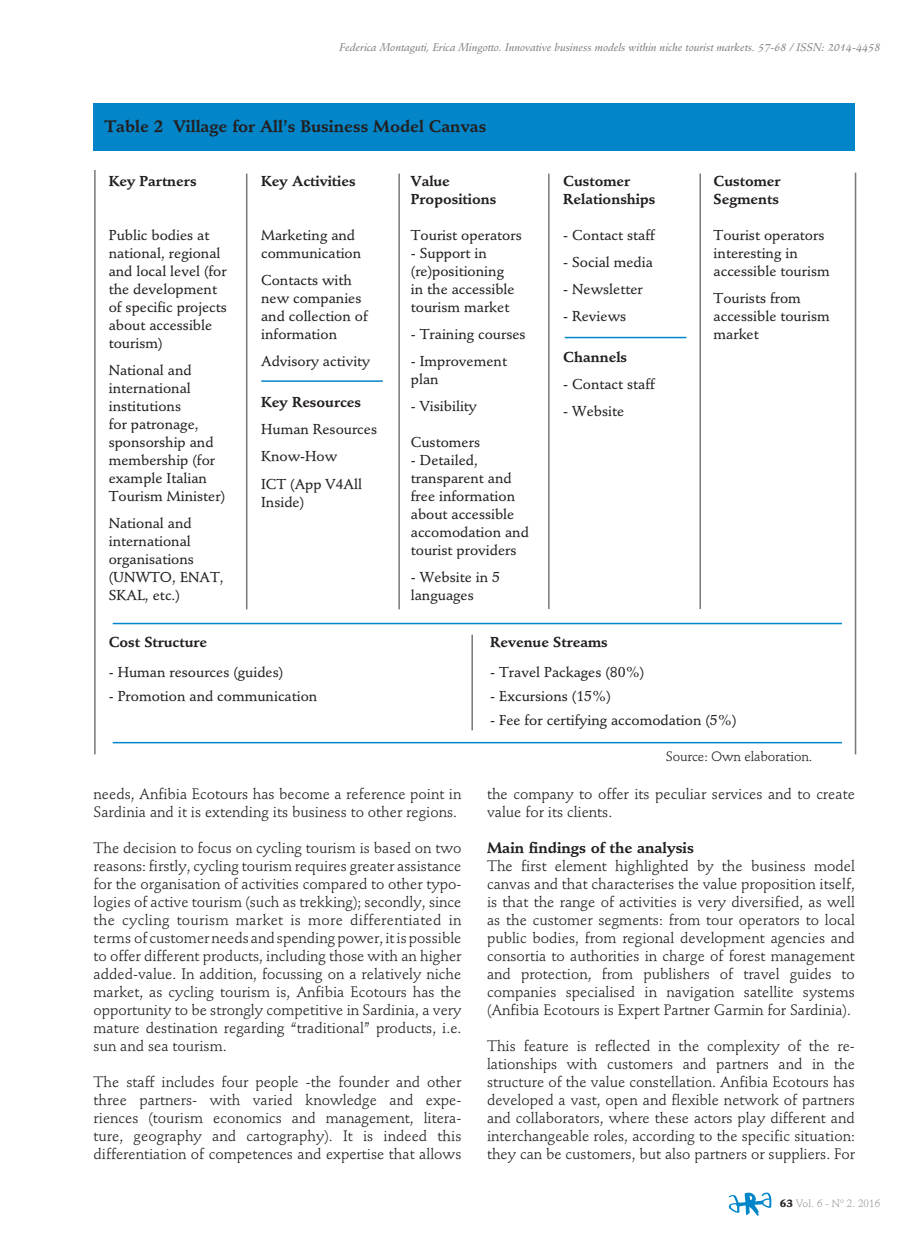
<style>
.page{position:relative;width:923px;height:1246px;background:#fff}
.page>*{position:absolute;margin:0;border:0;box-sizing:border-box;transform-origin:0 0}
.t1{font:700 16.5px "Stempel Schneidler Std";color:#231f20}
.t2{font:15px/18px "Stempel Schneidler Std";color:#231f20;text-align:justify}
.t3{font:700 15px "Stempel Schneidler Std";color:#231f20}
.t4{font:500 14.25px/18px "Stempel Schneidler Std";color:#231f20}
.t5{font:700 14.25px/18px "Stempel Schneidler Std";color:#231f20}
.t6{font:13.5px "Stempel Schneidler Std";letter-spacing:-.01em;color:#231f20}
.t7{font:10.95px "Stempel Schneidler Std Med It";color:#808285}
.t8{font:300 10.5px "Stempel Schneidler Std";letter-spacing:.01em;color:#808285}
.s1{font-weight:900;color:#231f20}
</style>
<div class="page">
<svg style="left:728px;top:1192px;width:43px;height:24px"></svg>
<div style="left:94px;top:104px;width:761px;height:47px;background:#0386c9"></div>
<hr style="left:94px;top:170px;width:2px;height:584px;background:#76787b">
<hr style="left:854px;top:173px;width:2px;height:581px;background:#76787b">
<hr style="left:261px;top:380px;width:122px;height:2px;background:#0386c9">
<hr style="left:246px;top:174px;width:1px;height:435px;background:#76787b">
<hr style="left:398px;top:174px;width:2px;height:435px;background:#76787b">
<hr style="left:548px;top:174px;width:1px;height:435px;background:#76787b">
<hr style="left:699px;top:174px;width:2px;height:435px;background:#76787b">
<hr style="left:565px;top:337px;width:121px;height:1px;background:#0386c9">
<hr style="left:113px;top:623px;width:729px;height:1px;background:#0386c9">
<hr style="left:471px;top:635px;width:2px;height:95px;background:#76787b">
<hr style="left:113px;top:742px;width:729px;height:1px;background:#0386c9">
<p class="t7" style="left:339px;top:41px;width:542px">Federica Montaguti, Erica Mingotto. Innovative business models within niche tourist markets. 57-68 / ISSN: 2014-4458</p>
<p class="t1" style="left:104px;top:116px;width:383px">Table 2 Village for All’s Business Model Canvas</p>
<p class="t5" style="left:109px;top:172px;width:89px">Key Partners</p>
<p class="t4" style="left:109px;top:226px;width:120px">Public bodies at national, regional and local level (for the development of specific projects about accessible tourism)</p>
<p class="t4" style="left:109px;top:361px;width:118px">National and international institutions<br>for patronage, sponsorship and membership (for example Italian<br>Tourism Minister)</p>
<p class="t4" style="left:109px;top:514px;width:117px">National and international organisations (UNWTO, ENAT,<br>SKAL, etc.)</p>
<p class="t5" style="left:261px;top:172px;width:96px">Key Activities</p>
<p class="t4" style="left:261px;top:226px;width:102px">Marketing and communication</p>
<p class="t4" style="left:261px;top:271px;width:108px">Contacts with new companies and collection of information</p>
<p class="t4" style="left:261px;top:352px;width:111px">Advisory activity</p>
<p class="t5" style="left:261px;top:393px;width:102px">Key Resources</p>
<p class="t4" style="left:261px;top:415px;width:117px;line-height:27px">Human Resources<br>Know-How</p>
<p class="t4" style="left:261px;top:475px;width:102px">ICT (App V4All<br>Inside)</p>
<p class="t5" style="left:411px;top:172px;width:87px">Value<br>Propositions</p>
<p class="t4" style="left:411px;top:226px;width:112px">Tourist operators</p>
<p class="t4" style="left:411px;top:244px;width:105px">- Support in (re)positioning in the accessible tourism market</p>
<p class="t4" style="left:411px;top:325px;width:116px">- Training courses</p>
<p class="t4" style="left:411px;top:352px;width:98px">- Improvement plan</p>
<p class="t4" style="left:411px;top:397px;width:68px">- Visibility</p>
<p class="t4" style="left:411px;top:433px;width:71px">Customers</p>
<p class="t4" style="left:411px;top:451px;width:119px">- Detailed, transparent and free information about accessible accomodation and tourist providers</p>
<p class="t4" style="left:411px;top:568px;width:91px">- Website in 5 languages</p>
<p class="t5" style="left:563px;top:172px;width:94px">Customer<br>Relationships</p>
<p class="t4" style="left:563px;top:226px;width:93px">- Contact staff</p>
<p class="t4" style="left:563px;top:253px;width:91px">- Social media</p>
<p class="t4" style="left:563px;top:280px;width:81px">- Newsletter</p>
<p class="t4" style="left:563px;top:307px;width:64px">- Reviews</p>
<p class="t5" style="left:563px;top:348px;width:65px">Channels</p>
<p class="t4" style="left:563px;top:375px;width:93px">- Contact staff</p>
<p class="t4" style="left:563px;top:402px;width:62px">- Website</p>
<p class="t5" style="left:713px;top:172px;width:69px">Customer<br>Segments</p>
<p class="t4" style="left:713px;top:226px;width:118px">Tourist operators interesting in accessible tourism</p>
<p class="t4" style="left:713px;top:289px;width:118px">Tourists from accessible tourism market</p>
<p class="t5" style="left:109px;top:633px;width:100px">Cost Structure</p>
<p class="t5" style="left:490px;top:633px;width:119px">Revenue Streams</p>
<p class="t4" style="left:109px;top:663px;width:176px">- Human resources (guides)</p>
<p class="t4" style="left:490px;top:663px;width:156px">- Travel Packages (80%)</p>
<p class="t4" style="left:109px;top:687px;width:210px">- Promotion and communication</p>
<p class="t4" style="left:490px;top:687px;width:122px">- Excursions (15%)</p>
<p class="t4" style="left:490px;top:711px;width:248px">- Fee for certifying accomodation (5%)</p>
<p class="t2" style="left:94px;top:785px;width:369px">needs, Anfibia Ecotours has become a reference point in<br>Sardinia and it is extending its business to other regions.</p>
<p class="t2" style="left:94px;top:839px;width:369px">The decision to focus on cycling tourism is based on two reasons: firstly, cycling tourism requires greater assistance for the organisation of activities compared to other typo&shy;logies of active tourism (such as trekking); secondly, since the cycling tourism market is more differentiated in terms of customer needs and spending power, it is possible to offer different products, including those with an higher added-value. In addition, focussing on a relatively niche market, as cycling tourism is, Anfibia Ecotours has the opportunity to be strongly competitive in Sardinia, a very mature destination regarding “traditional” products, i.e. sun and sea tourism.</p>
<p class="t2" style="left:94px;top:1073px;width:369px">The staff includes four people -the founder and other three partners- with varied knowledge and expe&shy;riences (tourism economics and management, litera&shy;ture, geography and cartography). It is indeed this differentiation of competences and expertise that allows</p>
<p class="t6" style="left:666px;top:748px;width:148px">Source: Own elaboration.</p>
<p class="t2" style="left:487px;top:785px;width:369px">the company to offer its peculiar services and to create value for its clients.</p>
<p class="t3" style="left:487px;top:838px;width:208px">Main findings of the analysis</p>
<p class="t2" style="left:487px;top:857px;width:369px">The first element highlighted by the business model canvas and that characterises the value proposition itself, is that the range of activities is very diversified, as well as the customer segments: from tour operators to local public bodies, from regional development agencies and consortia to authorities in charge of forest management and protection, from publishers of travel guides to companies specialised in navigation satellite systems (Anfibia Ecotours is Expert Partner Garmin for Sardinia).</p>
<p class="t2" style="left:487px;top:1037px;width:369px">This feature is reflected in the complexity of the re&shy;lationships with customers and partners and in the structure of the value constellation. Anfibia Ecotours has developed a vast, open and flexible network of partners and collaborators, where these actors play different and interchangeable roles, according to the specific situation: they can be customers, but also partners or suppliers. For</p>
<p class="t8" style="left:779px;top:1197px;width:102px"><span class="s1">63</span> Vol. 6 - Nº 2. 2016</p>
</div>
